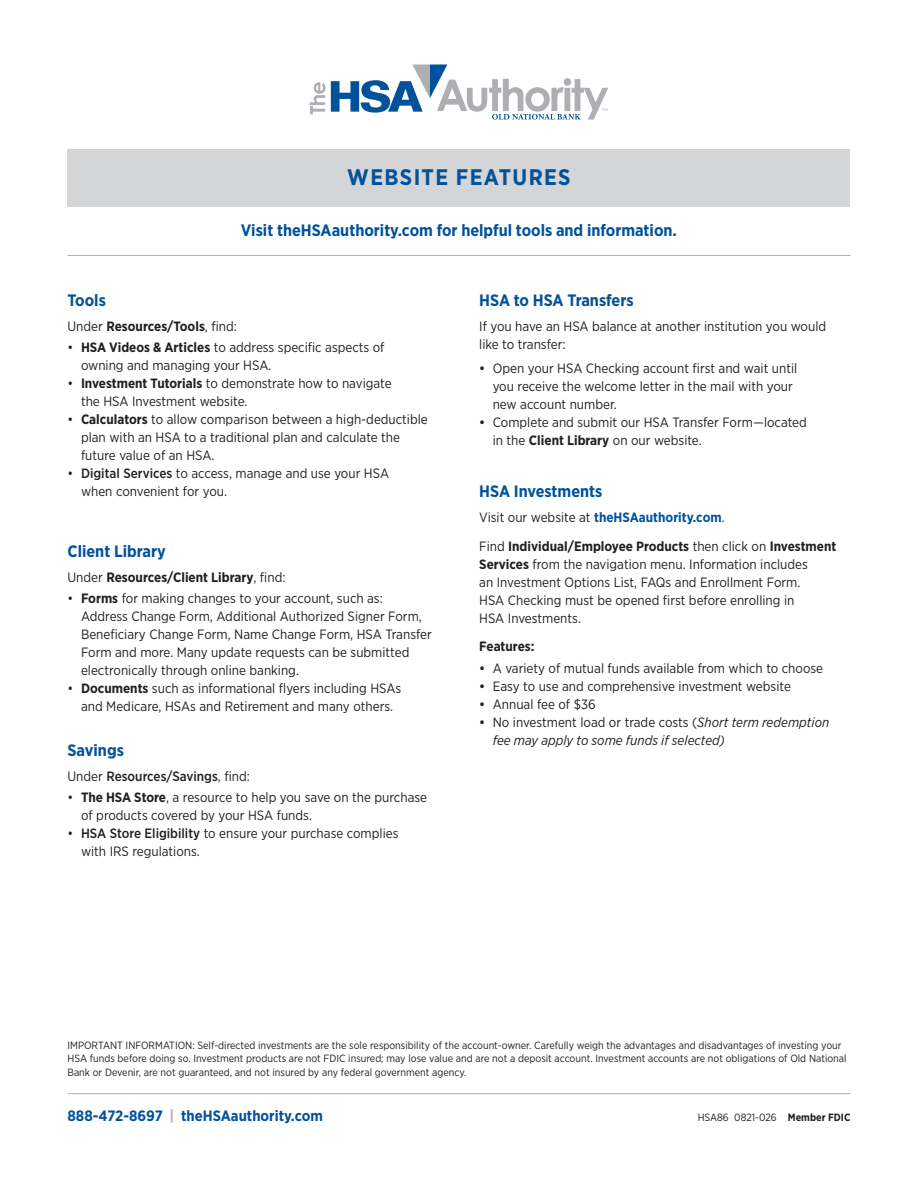
<style>
.page{position:relative;width:918px;height:1188px;background:#fff}
.page>*{position:absolute;margin:0;border:0;box-sizing:border-box;transform-origin:0 0}
.t1{font:700 22.5px "Gotham Narrow";letter-spacing:.06em;color:#01529a}
.t2{font:700 16.5px "Gotham Narrow";color:#01529a}
.t3{font:700 15px "Gotham Narrow";color:#01529a}
.t4{font:13.5px/18px "Gotham Narrow";color:#231f20}
.t5{font:italic 13.5px/18px "Gotham Narrow";color:#231f20}
.t6{font:700 13.5px "Gotham Narrow";color:#231f20}
.t7{font:700 13.5px "Gotham Narrow";color:#01529a}
.t8{font:500 13.5px "Gotham Narrow";color:#231f20}
.t9{font:10.5px/13.5px "Gotham Narrow";color:#231f20}
.s1{font-weight:400}
.s2{font-weight:700}
.s3{font-weight:500}
.s4{font-weight:400;color:#231f20}
.s5{font-weight:500;font-style:normal}
.s6{font-style:normal}
.s7{color:#aeafb3}
</style>
<div class="page">
<hr style="left:68px;top:1093px;width:782px;height:1px;background:#aeafb3">
<hr style="left:68px;top:255px;width:782px;height:1px;background:#aeafb3">
<svg style="left:310px;top:65px;width:298px;height:55px"></svg>
<div style="left:68px;top:149px;width:782px;height:58px;background:#d4d5d7"></div>
<p class="t1" style="left:347px;top:163px;width:225px">WEBSITE FEATURES</p>
<p class="t2" style="left:241px;top:220px;width:438px">Visit theHSAauthority.com for helpful tools and information.</p>
<p class="t2" style="left:68px;top:289px;width:40px">Tools</p>
<p class="t6" style="left:68px;top:317px;width:171px"><span class="s1">Under</span> Resources/Tools<span class="s1">, find:</span></p>
<p class="t4" style="left:81px;top:338px;width:305px;text-indent:-14px">• <span class="s2">HSA Videos &amp; Articles</span> to address specific aspects of owning and managing your HSA.</p>
<p class="t4" style="left:81px;top:374px;width:312px;text-indent:-14px">• <span class="s2">Investment Tutorials</span> to demonstrate how to navigate the HSA Investment website.</p>
<p class="t4" style="left:81px;top:410px;width:348px;text-indent:-14px">• <span class="s2">Calculators</span> to allow comparison between a high-deductible plan with an HSA to a traditional plan and calculate the future value of an HSA.</p>
<p class="t4" style="left:81px;top:464px;width:310px;text-indent:-14px">• <span class="s3">Digital Services</span> to access, manage and use your HSA when convenient for you.</p>
<p class="t2" style="left:68px;top:541px;width:100px">Client Library</p>
<p class="t6" style="left:68px;top:568px;width:220px"><span class="s1">Under</span> Resources/Client Library<span class="s1">, find:</span></p>
<p class="t4" style="left:81px;top:589px;width:352px;text-indent:-14px">• <span class="s2">Forms</span> for making changes to your account, such as:<br>Address Change Form, Additional Authorized Signer Form, Beneficiary Change Form, Name Change Form, HSA Transfer Form and more. Many update requests can be submitted electronically through online banking.</p>
<p class="t4" style="left:68px;top:679px;width:335px;text-align:center">• <span class="s2">Documents</span> such as informational flyers including HSAs and Medicare, HSAs and Retirement and many others.</p>
<p class="t2" style="left:68px;top:740px;width:58px">Savings</p>
<p class="t8" style="left:68px;top:768px;width:184px"><span class="s1">Under</span> Resources/Savings<span class="s1">, find:</span></p>
<p class="t4" style="left:81px;top:788px;width:348px;text-indent:-14px">• <span class="s2">The HSA Store</span>, a resource to help you save on the purchase of products covered by your HSA funds.</p>
<p class="t4" style="left:81px;top:824px;width:319px;text-indent:-14px">• <span class="s3">HSA Store Eligibility</span> to ensure your purchase complies with IRS regulations.</p>
<p class="t2" style="left:479px;top:289px;width:156px">HSA to HSA Transfers</p>
<p class="t4" style="left:479px;top:317px;width:348px">If you have an HSA balance at another institution you would like to transfer:</p>
<p class="t4" style="left:493px;top:359px;width:306px;text-indent:-14px"><span class="s3">•</span> Open your HSA Checking account first and wait until you receive the welcome letter in the mail with your new account number.</p>
<p class="t4" style="left:493px;top:413px;width:316px;text-indent:-14px"><span class="s3">•</span> Complete and submit our HSA Transfer Form—located in the <span class="s2">Client Library</span> on our website.</p>
<p class="t2" style="left:479px;top:481px;width:125px">HSA Investments</p>
<p class="t7" style="left:479px;top:508px;width:247px"><span class="s4">Visit our website at</span> theHSAauthority.com<span class="s4">.</span></p>
<p class="t4" style="left:479px;top:537px;width:359px">Find <span class="s2">Individual/Employee Products</span> then click on <span class="s2">Investment Services</span> from the navigation menu. Information includes<br>an Investment Options List, FAQs and Enrollment Form.<br>HSA Checking must be opened first before enrolling in<br>HSA Investments.</p>
<p class="t6" style="left:479px;top:638px;width:57px">Features:</p>
<p class="t4" style="left:479px;top:659px;width:345px"><span class="s3">•</span> A variety of mutual funds available from which to choose</p>
<p class="t4" style="left:479px;top:677px;width:313px"><span class="s3">•</span> Easy to use and comprehensive investment website</p>
<p class="t4" style="left:479px;top:695px;width:118px"><span class="s3">•</span> Annual fee of $36</p>
<p class="t5" style="left:493px;top:713px;width:338px;text-indent:-14px"><span class="s5">•</span> <span class="s6">No investment load or trade costs (</span>Short term redemption fee may apply to some funds if selected)</p>
<p class="t9" style="left:68px;top:1038px;width:781px">IMPORTANT INFORMATION: Self-directed investments are the sole responsibility of the account-owner. Carefully weigh the advantages and disadvantages of investing your<br>HSA funds before doing so. Investment products are not FDIC insured; may lose value and are not a deposit account. Investment accounts are not obligations of Old National<br>Bank or Devenir, are not guaranteed, and not insured by any federal government agency.</p>
<p class="t3" style="left:68px;top:1106px;width:257px">888-472-8697 <span class="s7">|</span> theHSAauthority.com</p>
<p class="t9" style="left:698px;top:1110px;width:154px">HSA86 0821-026 <span class="s2">Member FDIC</span></p>
</div>
